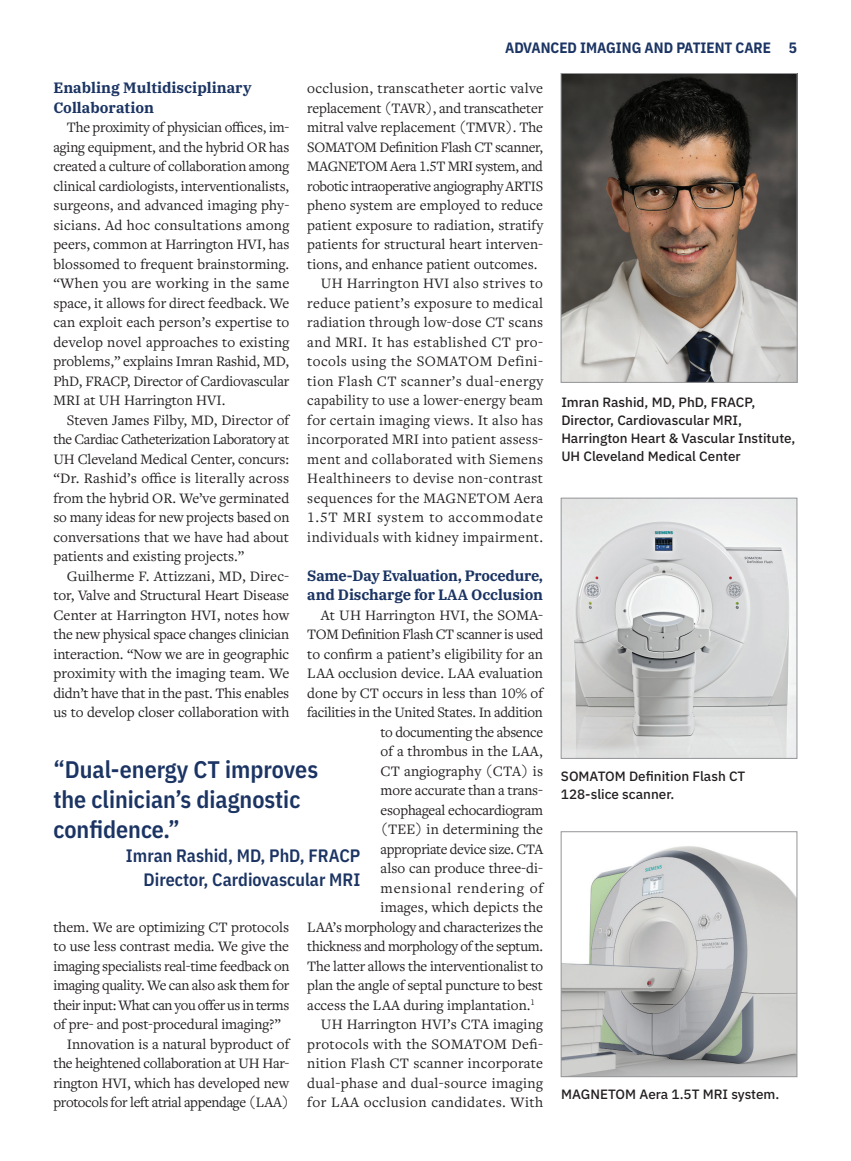
<style>
.page{position:relative;width:851px;height:1161px;background:#fff}
.page>*{position:absolute;margin:0;border:0;box-sizing:border-box;transform-origin:0 0}
.t1{font:600 24px/30px "IBM Plex Sans Cond";color:#1b3463}
.t2{font:600 18px/24px "IBM Plex Sans Cond";color:#1b3463;text-align:right}
.t3{font:15px/19.5px "Freight Text Pro";color:#231f20;text-align:justify}
.t4{font:15px "Freight Text Pro";letter-spacing:-.02em;color:#231f20}
.t5{font:15px "Freight Text Pro";letter-spacing:.025em;color:#231f20}
.t6{font:15px "Freight Text Pro";letter-spacing:.03em;color:#231f20}
.t7{font:15px "Freight Text Pro";letter-spacing:-.025em;color:#231f20}
.t8{font:700 15px/19.5px "IBM Plex Serif";letter-spacing:-.005em;color:#1b3463}
.t9{font:15px "Freight Text Pro";letter-spacing:.02em;color:#231f20}
.t10{font:15px "Freight Text Pro";letter-spacing:.045em;color:#231f20}
.t11{font:15px "Freight Text Pro";letter-spacing:-.03em;color:#231f20}
.t12{font:700 15px "IBM Plex Sans Cond";color:#1b3463}
.t13{font:500 13.5px/18px "IBM Plex Sans";color:#231f20}
</style>
<div class="page">
<img style="left:563px;top:75px;width:232px;height:306px">
<div style="left:561px;top:73px;width:236px;height:310px;border:1px solid #939598"></div>
<img style="left:563px;top:500px;width:232px;height:257px">
<div style="left:561px;top:498px;width:236px;height:261px;border:1px solid #939598"></div>
<img style="left:563px;top:846px;width:232px;height:229px">
<div style="left:561px;top:832px;width:236px;height:245px;border:1px solid #939598"></div>
<p class="t12" style="left:505px;top:36px;width:293px">ADVANCED IMAGING AND PATIENT CARE 5</p>
<p class="t8" style="left:53px;top:77px;width:200px">Enabling Multidisciplinary<br>Collaboration</p>
<p class="t3" style="left:53px;top:117px;width:237px;text-indent:14px">The proximity of physician offices, im&shy;aging equipment, and the hybrid OR has created a culture of collaboration among clinical cardiologists, interventionalists, surgeons, and advanced imaging phy&shy;sicians. Ad hoc consultations among peers, common at Harrington HVI, has blossomed to frequent brainstorming. “When you are working in the same space, it allows for direct feedback. We can exploit each person’s expertise to develop novel approaches to existing problems,” explains Imran Rashid, MD, PhD, FRACP, Director of Cardiovascular MRI at UH Harrington HVI.</p>
<p class="t3" style="left:53px;top:409px;width:237px;text-indent:14px">Steven James Filby, MD, Director of the Cardiac Catheterization Laboratory at UH Cleveland Medical Center, concurs: “Dr. Rashid’s office is literally across from the hybrid OR. We’ve germinated so many ideas for new projects based on conversations that we have had about patients and existing projects.”</p>
<p class="t3" style="left:53px;top:565px;width:237px;text-indent:14px">Guilherme F. Attizzani, MD, Direc&shy;tor, Valve and Structural Heart Disease Center at Harrington HVI, notes how the new physical space changes clinician interaction. “Now we are in geographic proximity with the imaging team. We didn’t have that in the past. This enables us to develop closer collaboration with</p>
<p class="t3" style="left:307px;top:78px;width:237px">occlusion, transcatheter aortic valve</p>
<p class="t3" style="left:307px;top:97px;width:237px">replacement (TAVR), and transcatheter</p>
<p class="t3" style="left:307px;top:117px;width:237px">mitral valve replacement (TMVR). The</p>
<p class="t4" style="left:307px;top:137px;width:237px">SOMATOM Definition Flash CT scanner,</p>
<p class="t7" style="left:307px;top:156px;width:237px">MAGNETOM Aera 1.5T MRI system, and</p>
<p class="t7" style="left:307px;top:176px;width:237px">robotic intraoperative angiography ARTIS</p>
<p class="t3" style="left:307px;top:195px;width:237px">pheno system are employed to reduce</p>
<p class="t3" style="left:307px;top:214px;width:237px">patient exposure to radiation, stratify</p>
<p class="t3" style="left:307px;top:234px;width:237px">patients for structural heart interven-</p>
<p class="t3" style="left:307px;top:253px;width:232px">tions, and enhance patient outcomes.</p>
<p class="t6" style="left:321px;top:273px;width:224px">UH Harrington HVI also strives to</p>
<p class="t5" style="left:307px;top:293px;width:237px">reduce patient’s exposure to medical</p>
<p class="t5" style="left:307px;top:312px;width:237px">radiation through low-dose CT scans</p>
<p class="t6" style="left:307px;top:332px;width:237px">and MRI. It has established CT pro-</p>
<p class="t6" style="left:307px;top:351px;width:237px">tocols using the SOMATOM Defini-</p>
<p class="t6" style="left:307px;top:371px;width:237px">tion Flash CT scanner’s dual-energy</p>
<p class="t3" style="left:307px;top:390px;width:237px">capability to use a lower-energy beam</p>
<p class="t5" style="left:307px;top:410px;width:237px">for certain imaging views. It also has</p>
<p class="t3" style="left:307px;top:429px;width:237px">incorporated MRI into patient assess-</p>
<p class="t5" style="left:307px;top:449px;width:237px">ment and collaborated with Siemens</p>
<p class="t6" style="left:307px;top:468px;width:237px">Healthineers to devise non-contrast</p>
<p class="t5" style="left:307px;top:488px;width:237px">sequences for the MAGNETOM Aera</p>
<p class="t10" style="left:307px;top:507px;width:237px">1.5T MRI system to accommodate</p>
<p class="t6" style="left:307px;top:527px;width:237px">individuals with kidney impairment.</p>
<p class="t8" style="left:307px;top:564px;width:237px">Same-Day Evaluation, Procedure, and Discharge for LAA Occlusion</p>
<p class="t3" style="left:321px;top:604px;width:224px">At UH Harrington HVI, the SOMA-</p>
<p class="t4" style="left:307px;top:624px;width:237px">TOM Definition Flash CT scanner is used</p>
<p class="t3" style="left:307px;top:643px;width:237px">to confirm a patient’s eligibility for an</p>
<p class="t3" style="left:307px;top:663px;width:237px">LAA occlusion device. LAA evaluation</p>
<p class="t3" style="left:307px;top:682px;width:237px">done by CT occurs in less than 10% of</p>
<p class="t4" style="left:307px;top:702px;width:237px">facilities in the United States. In addition</p>
<p class="t4" style="left:380px;top:722px;width:164px">to documenting the absence</p>
<p class="t3" style="left:380px;top:741px;width:164px">of a thrombus in the LAA,</p>
<p class="t3" style="left:380px;top:760px;width:164px">CT angiography (CTA) is</p>
<p class="t3" style="left:380px;top:780px;width:164px">more accurate than a trans-</p>
<p class="t3" style="left:380px;top:799px;width:164px">esophageal echocardiogram</p>
<p class="t3" style="left:380px;top:819px;width:164px">(TEE) in determining the</p>
<p class="t7" style="left:380px;top:839px;width:164px">appropriate device size. CTA</p>
<p class="t3" style="left:380px;top:858px;width:164px">also can produce three-di-</p>
<p class="t10" style="left:380px;top:878px;width:164px">mensional rendering of</p>
<p class="t3" style="left:380px;top:897px;width:164px">images, which depicts the</p>
<p class="t3" style="left:307px;top:916px;width:237px">LAA’s morphology and characterizes the</p>
<p class="t4" style="left:307px;top:936px;width:237px">thickness and morphology of the septum.</p>
<p class="t3" style="left:307px;top:955px;width:237px">The latter allows the interventionalist to</p>
<p class="t3" style="left:307px;top:975px;width:237px">plan the angle of septal puncture to best</p>
<p class="t3" style="left:307px;top:994px;width:229px">access the LAA during implantation.<sup>1</sup></p>
<p class="t3" style="left:321px;top:1014px;width:224px">UH Harrington HVI’s CTA imaging</p>
<p class="t9" style="left:307px;top:1034px;width:237px">protocols with the SOMATOM Defi-</p>
<p class="t9" style="left:307px;top:1053px;width:237px">nition Flash CT scanner incorporate</p>
<p class="t5" style="left:307px;top:1073px;width:237px">dual-phase and dual-source imaging</p>
<p class="t5" style="left:307px;top:1092px;width:237px">for LAA occlusion candidates. With</p>
<h1 class="t1" style="left:53px;top:752px;width:266px">“Dual-energy CT improves the clinician’s diagnostic confidence.”</h1>
<p class="t2" style="left:126px;top:842px;width:236px">Imran Rashid, MD, PhD, FRACP<br>Director, Cardiovascular MRI</p>
<p class="t3" style="left:53px;top:916px;width:237px">them. We are optimizing CT protocols</p>
<p class="t3" style="left:53px;top:936px;width:237px">to use less contrast media. We give the</p>
<p class="t4" style="left:53px;top:956px;width:237px">imaging specialists real-time feedback on</p>
<p class="t4" style="left:53px;top:975px;width:237px">imaging quality. We can also ask them for</p>
<p class="t11" style="left:53px;top:995px;width:237px">their input: What can you offer us in terms</p>
<p class="t3" style="left:53px;top:1014px;width:229px">of pre- and post-procedural imaging?”</p>
<p class="t3" style="left:67px;top:1033px;width:224px">Innovation is a natural byproduct of</p>
<p class="t3" style="left:53px;top:1053px;width:237px">the heightened collaboration at UH Har-</p>
<p class="t3" style="left:53px;top:1072px;width:237px">rington HVI, which has developed new</p>
<p class="t7" style="left:53px;top:1092px;width:237px">protocols for left atrial appendage (LAA)</p>
<p class="t13" style="left:561px;top:393px;width:235px">Imran Rashid, MD, PhD, FRACP,<br>Director, Cardiovascular MRI,<br>Harrington Heart &amp; Vascular Institute,<br>UH Cleveland Medical Center</p>
<p class="t13" style="left:561px;top:766px;width:186px">SOMATOM Definition Flash CT<br>128-slice scanner.</p>
<p class="t13" style="left:561px;top:1084px;width:220px">MAGNETOM Aera 1.5T MRI system.</p>
</div>
